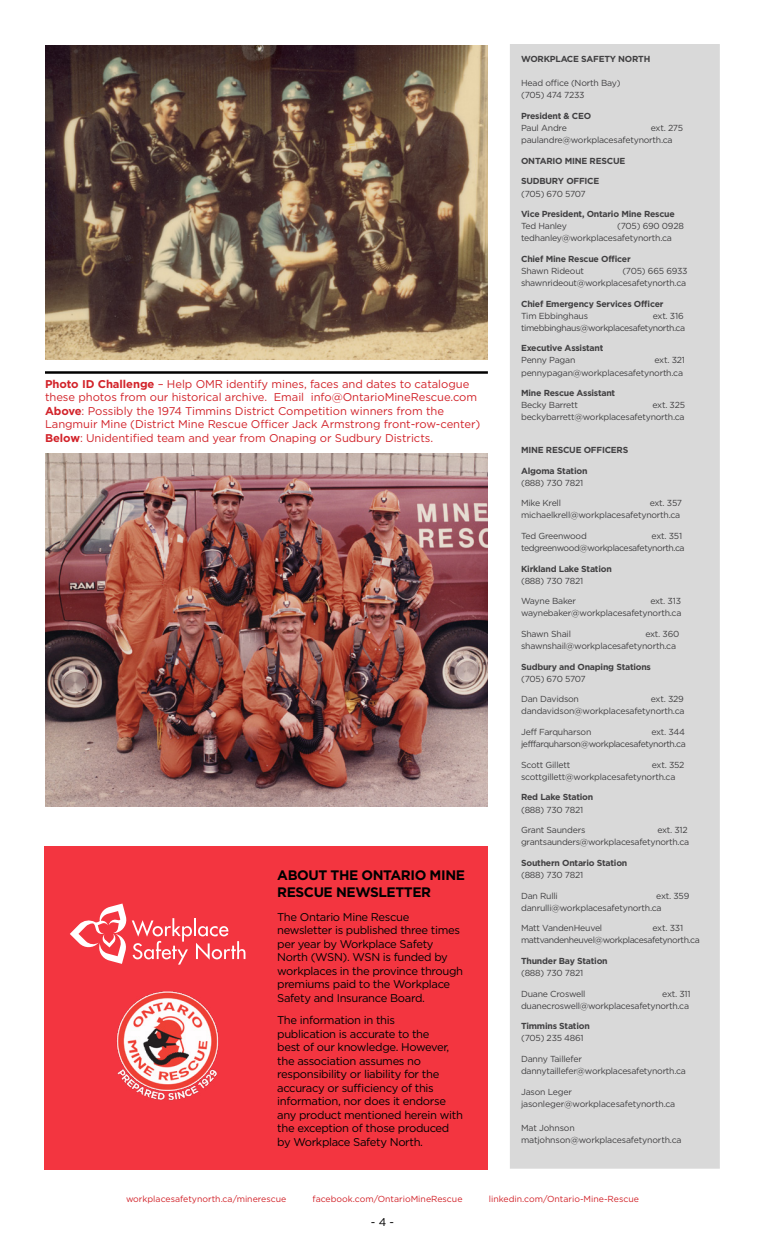
<style>
.page{position:relative;width:765px;height:1260px;background:#fff}
.page>*{position:absolute;margin:0;border:0;box-sizing:border-box;transform-origin:0 0}
.t1{font:700 13.75px/16.5px "Gotham";letter-spacing:-.03em;color:#000}
.t2{font:11.25px/13.5px "Gotham";letter-spacing:-.03em;color:#000}
.t3{font:11.25px/13.5px "Gotham";letter-spacing:-.005em;color:#d2232a}
.t4{font:8.75px/12.1px "Gotham";letter-spacing:-.025em;color:#414042}
.t5{font:700 8.75px "Gotham";letter-spacing:-.025em;color:#414042}
.t6{font:8.75px/12.1px "Gotham";letter-spacing:-.05em;color:#414042;text-align:right}
.t7{font:8.75px "Gotham";color:#d2232a}
.t8{font:8.75px "Gotham";letter-spacing:-.045em;color:#414042}
.s1{font-weight:700}
</style>
<div class="page">
<div style="left:510px;top:45px;width:209px;height:1123px;background:#d9d9d9"></div>
<div style="left:44px;top:847px;width:444px;height:323px;background:#f33540"></div>
<svg style="left:70px;top:904px;width:175px;height:61px"></svg>
<img style="left:116px;top:991px;width:103px;height:110px">
<hr style="left:45px;top:371px;width:443px;height:3px;background:#000">
<img style="left:45px;top:45px;width:443px;height:315px">
<img style="left:45px;top:454px;width:443px;height:352px">
<p class="t3" style="left:45px;top:377px;width:437px"><span class="s1">Photo ID Challenge</span> – Help OMR identify mines, faces and dates to catalogue these photos from our historical archive. Email info@OntarioMineRescue.com <span class="s1">Above</span>: Possibly the 1974 Timmins District Competition winners from the Langmuir Mine (District Mine Rescue Officer Jack Armstrong front-row-center)<br><span class="s1">Below</span>: Unidentified team and year from Onaping or Sudbury Districts.</p>
<h1 class="t1" style="left:277px;top:867px;width:189px">ABOUT THE ONTARIO MINE<br>RESCUE NEWSLETTER</h1>
<p class="t2" style="left:277px;top:910px;width:187px">The Ontario Mine Rescue newsletter is published three times per year by Workplace Safety<br>North (WSN). WSN is funded by workplaces in the province through premiums paid to the Workplace<br>Safety and Insurance Board.</p>
<p class="t2" style="left:277px;top:1014px;width:187px">The information in this<br>publication is accurate to the<br>best of our knowledge. However, the association assumes no responsibility or liability for the accuracy or sufficiency of this information, nor does it endorse any product mentioned herein with the exception of those produced by Workplace Safety North.</p>
<p class="t5" style="left:521px;top:54px;width:131px">WORKPLACE SAFETY NORTH</p>
<p class="t4" style="left:521px;top:77px;width:101px">Head office (North Bay) (705) 474 7233</p>
<p class="t5" style="left:521px;top:111px;width:72px">President &amp; CEO</p>
<p class="t4" style="left:521px;top:122px;width:47px">Paul Andre</p>
<p class="t4" style="left:521px;top:122px;width:164px;text-indent:130px">ext. 275 paulandre@workplacesafetynorth.ca</p>
<p class="t5" style="left:521px;top:155px;width:106px">ONTARIO MINE RESCUE</p>
<p class="t5" style="left:521px;top:176px;width:80px">SUDBURY OFFICE</p>
<p class="t8" style="left:521px;top:188px;width:66px">(705) 670 5707</p>
<p class="t5" style="left:521px;top:209px;width:155px">Vice President, Ontario Mine Rescue</p>
<p class="t4" style="left:521px;top:220px;width:47px">Ted Hanley</p>
<p class="t4" style="left:521px;top:220px;width:164px;text-indent:96px">(705) 690 0928 tedhanley@workplacesafetynorth.ca</p>
<p class="t5" style="left:521px;top:254px;width:111px">Chief Mine Rescue Officer</p>
<p class="t4" style="left:521px;top:265px;width:64px">Shawn Rideout</p>
<p class="t4" style="left:521px;top:265px;width:168px;text-align:right">(705) 665 6933 shawnrideout@workplacesafetynorth.ca</p>
<p class="t5" style="left:521px;top:298px;width:144px">Chief Emergency Services Officer</p>
<p class="t4" style="left:521px;top:310px;width:68px">Tim Ebbinghaus</p>
<p class="t6" style="left:521px;top:310px;width:166px">ext. 316 timebbinghaus@workplacesafetynorth.ca</p>
<p class="t5" style="left:521px;top:343px;width:84px">Executive Assistant</p>
<p class="t4" style="left:521px;top:354px;width:56px">Penny Pagan</p>
<p class="t4" style="left:521px;top:354px;width:165px;text-align:right">ext. 321 pennypagan@workplacesafetynorth.ca</p>
<p class="t5" style="left:521px;top:388px;width:96px">Mine Rescue Assistant</p>
<p class="t4" style="left:521px;top:399px;width:59px">Becky Barrett</p>
<p class="t4" style="left:521px;top:399px;width:166px;text-align:right">ext. 325 beckybarrett@workplacesafetynorth.ca</p>
<p class="t5" style="left:521px;top:445px;width:109px">MINE RESCUE OFFICERS</p>
<p class="t5" style="left:521px;top:465px;width:68px">Algoma Station</p>
<p class="t4" style="left:521px;top:476px;width:64px">(888) 730 7821</p>
<p class="t4" style="left:521px;top:497px;width:41px">Mike Krell</p>
<p class="t4" style="left:521px;top:497px;width:163px;text-align:right">ext. 357 michaelkrell@workplacesafetynorth.ca</p>
<p class="t4" style="left:521px;top:530px;width:67px">Ted Greenwood</p>
<p class="t6" style="left:521px;top:530px;width:165px">ext. 351 tedgreenwood@workplacesafetynorth.ca</p>
<p class="t5" style="left:521px;top:563px;width:92px">Kirkland Lake Station</p>
<p class="t4" style="left:521px;top:575px;width:64px">(888) 730 7821</p>
<p class="t4" style="left:521px;top:595px;width:57px">Wayne Baker</p>
<p class="t4" style="left:521px;top:595px;width:162px;text-align:right">ext. 313 waynebaker@workplacesafetynorth.ca</p>
<p class="t4" style="left:521px;top:628px;width:51px">Shawn Shail</p>
<p class="t4" style="left:521px;top:628px;width:160px;text-indent:124px">ext. 360 shawnshail@workplacesafetynorth.ca</p>
<p class="t5" style="left:521px;top:661px;width:131px">Sudbury and Onaping Stations</p>
<p class="t8" style="left:521px;top:673px;width:66px">(705) 670 5707</p>
<p class="t4" style="left:521px;top:693px;width:59px">Dan Davidson</p>
<p class="t4" style="left:521px;top:693px;width:165px;text-align:right">ext. 329 dandavidson@workplacesafetynorth.ca</p>
<p class="t4" style="left:521px;top:726px;width:72px">Jeff Farquharson</p>
<p class="t6" style="left:521px;top:726px;width:166px">ext. 344 jefffarquharson@workplacesafetynorth.ca</p>
<p class="t4" style="left:521px;top:759px;width:51px">Scott Gillett</p>
<p class="t4" style="left:521px;top:759px;width:165px;text-indent:131px">ext. 352 scottgillett@workplacesafetynorth.ca</p>
<p class="t5" style="left:521px;top:792px;width:74px">Red Lake Station</p>
<p class="t4" style="left:521px;top:803px;width:64px">(888) 730 7821</p>
<p class="t4" style="left:521px;top:824px;width:66px">Grant Saunders</p>
<p class="t4" style="left:521px;top:824px;width:170px;text-align:right">ext. 312 grantsaunders@workplacesafetynorth.ca</p>
<p class="t5" style="left:521px;top:857px;width:108px">Southern Ontario Station</p>
<p class="t4" style="left:521px;top:869px;width:64px">(888) 730 7821</p>
<p class="t4" style="left:521px;top:889px;width:38px">Dan Rulli</p>
<p class="t4" style="left:521px;top:889px;width:170px;text-indent:135px">ext. 359 danrulli@workplacesafetynorth.ca</p>
<p class="t4" style="left:521px;top:922px;width:83px">Matt VandenHeuvel</p>
<p class="t6" style="left:521px;top:922px;width:180px;text-align:left;text-indent:131px">ext. 331 mattvandenheuvel@workplacesafetynorth.ca</p>
<p class="t5" style="left:521px;top:956px;width:88px">Thunder Bay Station</p>
<p class="t4" style="left:521px;top:967px;width:64px">(888) 730 7821</p>
<p class="t4" style="left:521px;top:987px;width:66px">Duane Croswell</p>
<p class="t4" style="left:521px;top:987px;width:171px;text-align:right">ext. 311 duanecroswell@workplacesafetynorth.ca</p>
<p class="t5" style="left:521px;top:1021px;width:70px">Timmins Station</p>
<p class="t4" style="left:521px;top:1032px;width:64px">(705) 235 4861</p>
<p class="t4" style="left:521px;top:1053px;width:166px">Danny Taillefer dannytaillefer@workplacesafetynorth.ca</p>
<p class="t4" style="left:521px;top:1085px;width:156px">Jason Leger jasonleger@workplacesafetynorth.ca</p>
<p class="t4" style="left:521px;top:1122px;width:162px">Mat Johnson matjohnson@workplacesafetynorth.ca</p>
<p class="t7" style="left:126px;top:1194px;width:162px">workplacesafetynorth.ca/minerescue</p>
<p class="t7" style="left:313px;top:1194px;width:151px">facebook.com/OntarioMineRescue</p>
<p class="t7" style="left:489px;top:1194px;width:152px">linkedin.com/Ontario-Mine-Rescue</p>
<p class="t2" style="left:371px;top:1216px;width:25px">- 4 -</p>
</div>
